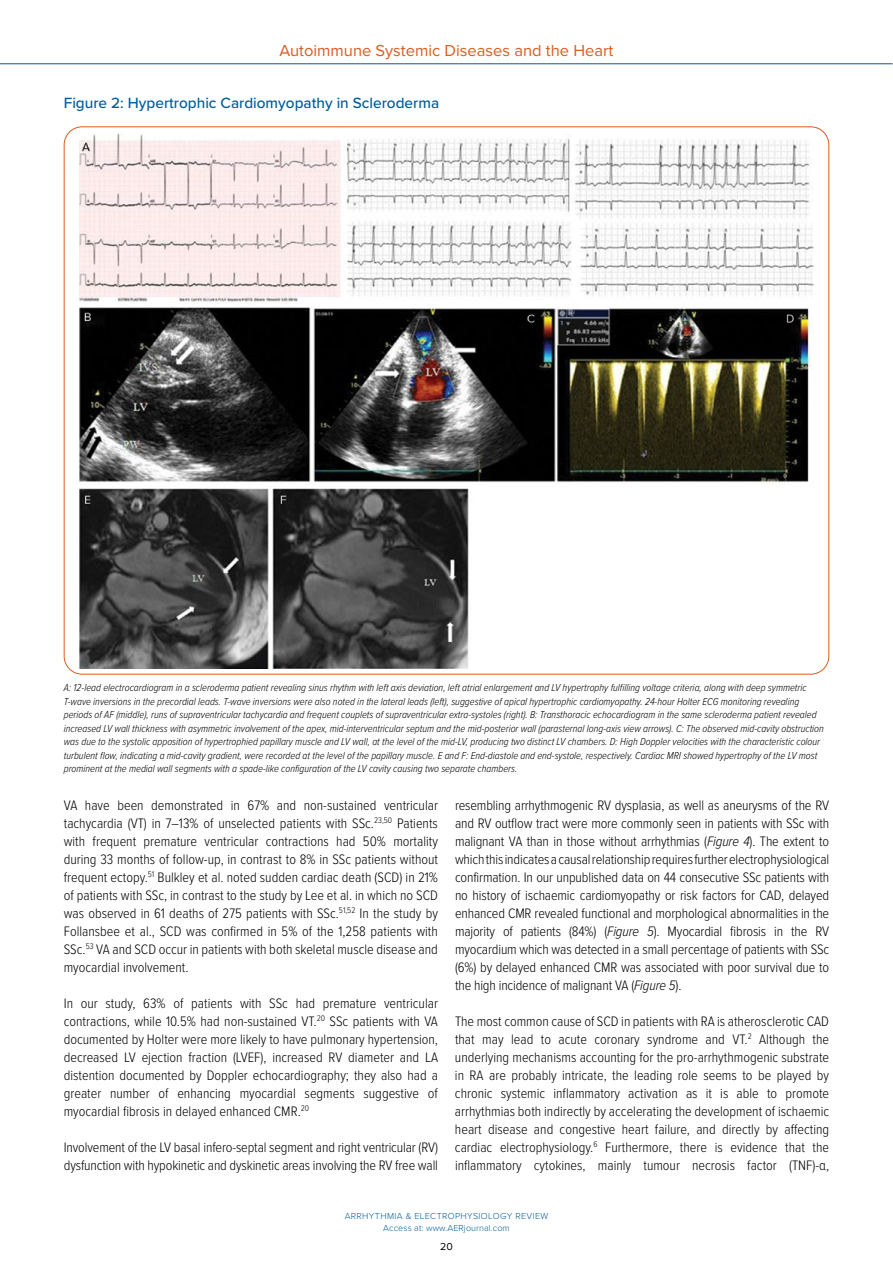
<style>
.page{position:relative;width:893px;height:1263px;background:#fff}
.page>*{position:absolute;margin:0;border:0;box-sizing:border-box;transform-origin:0 0}
.t1{font:16.5px "Proxima Nova";color:#db5c1e}
.t2{font:500 15.3px "Proxima Nova";color:#005c99}
.t3{font:300 14.25px/18px "Proxima Nova Cond";letter-spacing:-.01em;color:#000;text-align:justify}
.t4{font:italic 300 10.5px/13.5px "Proxima Nova Cond";color:#000}
.t5{font:10.5px "Proxima Nova";color:#000}
.t6{font:300 9px/12.8px "Proxima Nova";letter-spacing:.04em;color:#005c99;text-align:center}
.s1{font-style:italic}
</style>
<div class="page">
<hr style="left:0;top:64px;width:892px;height:1px;background:#005c99">
<img style="left:80px;top:133px;width:733px;height:535px">
<p class="t1" style="left:279px;top:38px;width:335px">Autoimmune Systemic Diseases and the Heart</p>
<p class="t2" style="left:64px;top:91px;width:377px">Figure 2: Hypertrophic Cardiomyopathy in Scleroderma</p>
<p class="t4" style="left:64px;top:680px;width:762px">A: 12-lead electrocardiogram in a scleroderma patient revealing sinus rhythm with left axis deviation, left atrial enlargement and LV hypertrophy fulfilling voltage criteria, along with deep symmetric T-wave inversions in the precordial leads. T-wave inversions were also noted in the lateral leads (left), suggestive of apical hypertrophic cardiomyopathy. 24-hour Holter ECG monitoring revealing periods of AF (middle), runs of supraventricular tachycardia and frequent couplets of supraventricular extra-systoles (right). B: Transthoracic echocardiogram in the same scleroderma patient revealed increased LV wall thickness with asymmetric involvement of the apex, mid-interventricular septum and the mid-posterior wall (parasternal long-axis view arrows). C: The observed mid-cavity obstruction was due to the systolic apposition of hypertrophied papillary muscle and LV wall, at the level of the mid-LV, producing two distinct LV chambers. D: High Doppler velocities with the characteristic colour turbulent flow, indicating a mid-cavity gradient, were recorded at the level of the papillary muscle. E and F: End-diastole and end-systole, respectively. Cardiac MRI showed hypertrophy of the LV most prominent at the medial wall segments with a spade-like configuration of the LV cavity causing two separate chambers.</p>
<p class="t3" style="left:64px;top:796px;width:376px">VA have been demonstrated in 67% and non-sustained ventricular tachycardia (VT) in 7–13% of unselected patients with SSc.<sup>23,50</sup> Patients with frequent premature ventricular contractions had 50% mortality during 33 months of follow-up, in contrast to 8% in SSc patients without frequent ectopy.<sup>51</sup> Bulkley et al. noted sudden cardiac death (SCD) in 21% of patients with SSc, in contrast to the study by Lee et al. in which no SCD was observed in 61 deaths of 275 patients with SSc.<sup>51,52</sup> In the study by Follansbee et al., SCD was confirmed in 5% of the 1,258 patients with SSc.<sup>53</sup> VA and SCD occur in patients with both skeletal muscle disease and myocardial involvement.</p>
<p class="t3" style="left:64px;top:994px;width:376px">In our study, 63% of patients with SSc had premature ventricular contractions, while 10.5% had non-sustained VT.<sup>20</sup> SSc patients with VA documented by Holter were more likely to have pulmonary hypertension, decreased LV ejection fraction (LVEF), increased RV diameter and LA distention documented by Doppler echocardiography; they also had a greater number of enhancing myocardial segments suggestive of myocardial fibrosis in delayed enhanced CMR.<sup>20</sup></p>
<p class="t3" style="left:64px;top:1138px;width:376px">Involvement of the LV basal infero-septal segment and right ventricular (RV) dysfunction with hypokinetic and dyskinetic areas involving the RV free wall</p>
<p class="t3" style="left:455px;top:796px;width:376px">resembling arrhythmogenic RV dysplasia, as well as aneurysms of the RV and RV outflow tract were more commonly seen in patients with SSc with malignant VA than in those without arrhythmias (<span class="s1">Figure 4</span>). The extent to which this indicates a causal relationship requires further electrophysiological confirmation. In our unpublished data on 44 consecutive SSc patients with no history of ischaemic cardiomyopathy or risk factors for CAD, delayed enhanced CMR revealed functional and morphological abnormalities in the majority of patients (84%) (<span class="s1">Figure 5</span>). Myocardial fibrosis in the RV myocardium which was detected in a small percentage of patients with SSc (6%) by delayed enhanced CMR was associated with poor survival due to the high incidence of malignant VA (<span class="s1">Figure 5</span>).</p>
<p class="t3" style="left:455px;top:1011px;width:376px">The most common cause of SCD in patients with RA is atherosclerotic CAD that may lead to acute coronary syndrome and VT.<sup>2</sup> Although the underlying mechanisms accounting for the pro-arrhythmogenic substrate in RA are probably intricate, the leading role seems to be played by chronic systemic inflammatory activation as it is able to promote arrhythmias both indirectly by accelerating the development of ischaemic heart disease and congestive heart failure, and directly by affecting cardiac electrophysiology.<sup>6</sup> Furthermore, there is evidence that the inflammatory cytokines, mainly tumour necrosis factor (TNF)-α,</p>
<p class="t6" style="left:345px;top:1209px;width:205px">ARRHYTHMIA &amp; ELECTROPHYSIOLOGY REVIEW<br>Access at: www.AERjournal.com</p>
<p class="t5" style="left:440px;top:1239px;width:14px">20</p>
</div>
